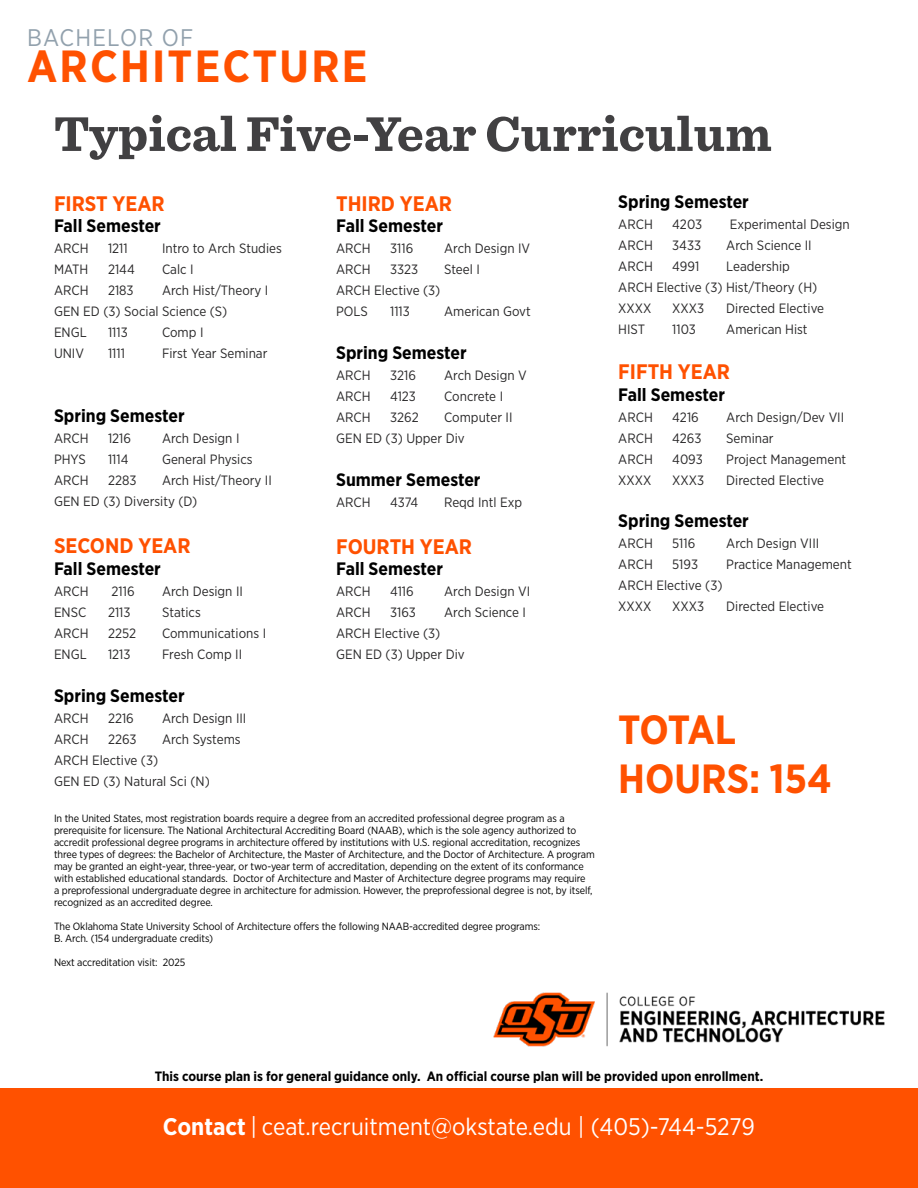
<style>
.page{position:relative;width:918px;height:1188px;background:#fff}
.page>*{position:absolute;margin:0;border:0;box-sizing:border-box;transform-origin:0 0}
.t1{font:700 51px "Sentinel";color:#414042}
.t2{font:700 45px "Gotham Narrow";letter-spacing:.05em;color:#ff5100}
.t3{font:700 40.8px/48.9px "Gotham Narrow";color:#ff5100}
.t4{font:24px "Gotham Narrow";color:#fff}
.t5{font:24px "Gotham Narrow";letter-spacing:.05em;color:#92a1ad}
.t6{font:700 21px "Gotham Narrow";color:#ff5100}
.t7{font:700 18px "Gotham Narrow";color:#000}
.t8{font:13.5px/21px "Gotham Narrow";color:#292829}
.t9{font:700 13.5px "Gotham Narrow";color:#000}
.t10{font:10.5px/12px "Gotham Narrow";letter-spacing:-.01em;color:#000}
.s1{font-weight:700}
</style>
<div class="page">
<div style="left:0;top:1089px;width:918px;height:99px;background:#ff5100"></div>
<img style="left:493px;top:992px;width:392px;height:55px">
<h3 class="t5" style="left:27px;top:23px;width:168px">BACHELOR OF</h3>
<h2 class="t2" style="left:27px;top:37px;width:342px">ARCHITECTURE</h2>
<h1 class="t1" style="left:54px;top:94px;width:719px">Typical Five-Year Curriculum</h1>
<h3 class="t6" style="left:54px;top:190px;width:112px">FIRST YEAR</h3>
<h3 class="t7" style="left:54px;top:214px;width:108px">Fall Semester</h3>
<p class="t8" style="left:54px;top:238px;width:36px">ARCH</p>
<p class="t8" style="left:108px;top:238px;width:21px">1211</p>
<p class="t8" style="left:162px;top:238px;width:121px">Intro to Arch Studies</p>
<p class="t8" style="left:54px;top:259px;width:36px">MATH</p>
<p class="t8" style="left:108px;top:259px;width:28px">2144</p>
<p class="t8" style="left:162px;top:259px;width:33px">Calc I</p>
<p class="t8" style="left:54px;top:280px;width:36px">ARCH</p>
<p class="t8" style="left:108px;top:280px;width:27px">2183</p>
<p class="t8" style="left:54px;top:280px;width:216px;text-indent:108px">Arch Hist/Theory I<br>GEN ED (3) Social Science (S)<br>ENGL</p>
<p class="t8" style="left:108px;top:322px;width:21px">1113</p>
<p class="t8" style="left:162px;top:322px;width:43px">Comp I</p>
<p class="t8" style="left:54px;top:343px;width:32px">UNIV</p>
<p class="t8" style="left:108px;top:343px;width:19px">1111</p>
<p class="t8" style="left:162px;top:343px;width:107px">First Year Seminar</p>
<h3 class="t7" style="left:54px;top:405px;width:132px">Spring Semester</h3>
<p class="t8" style="left:54px;top:428px;width:36px">ARCH</p>
<p class="t8" style="left:108px;top:428px;width:25px">1216</p>
<p class="t8" style="left:162px;top:428px;width:79px">Arch Design I</p>
<p class="t8" style="left:54px;top:449px;width:33px">PHYS</p>
<p class="t8" style="left:108px;top:449px;width:22px">1114</p>
<p class="t8" style="left:162px;top:449px;width:92px">General Physics</p>
<p class="t8" style="left:54px;top:470px;width:36px">ARCH</p>
<p class="t8" style="left:108px;top:470px;width:30px">2283</p>
<p class="t8" style="left:54px;top:470px;width:219px;text-indent:108px">Arch Hist/Theory II<br>GEN ED (3) Diversity (D)</p>
<h3 class="t6" style="left:54px;top:532px;width:138px">SECOND YEAR</h3>
<h3 class="t7" style="left:54px;top:557px;width:108px">Fall Semester</h3>
<p class="t8" style="left:54px;top:580px;width:36px">ARCH</p>
<p class="t8" style="left:111px;top:580px;width:25px">2116</p>
<p class="t8" style="left:162px;top:580px;width:82px">Arch Design II</p>
<p class="t8" style="left:54px;top:601px;width:34px">ENSC</p>
<p class="t8" style="left:108px;top:601px;width:24px">2113</p>
<p class="t8" style="left:162px;top:601px;width:40px">Statics</p>
<p class="t8" style="left:54px;top:622px;width:36px">ARCH</p>
<p class="t8" style="left:108px;top:622px;width:30px">2252</p>
<p class="t8" style="left:162px;top:622px;width:106px">Communications I</p>
<p class="t8" style="left:54px;top:643px;width:34px">ENGL</p>
<p class="t8" style="left:108px;top:643px;width:24px">1213</p>
<p class="t8" style="left:162px;top:643px;width:82px">Fresh Comp II</p>
<h3 class="t7" style="left:54px;top:684px;width:132px">Spring Semester</h3>
<p class="t8" style="left:54px;top:708px;width:36px">ARCH</p>
<p class="t8" style="left:108px;top:708px;width:27px">2216</p>
<p class="t8" style="left:162px;top:708px;width:86px">Arch Design III</p>
<p class="t8" style="left:54px;top:729px;width:36px">ARCH</p>
<p class="t8" style="left:108px;top:729px;width:30px">2263</p>
<p class="t8" style="left:162px;top:729px;width:80px">Arch Systems</p>
<p class="t8" style="left:54px;top:750px;width:157px">ARCH Elective (3)<br>GEN ED (3) Natural Sci (N)</p>
<h3 class="t6" style="left:336px;top:190px;width:117px">THIRD YEAR</h3>
<h3 class="t7" style="left:336px;top:214px;width:108px">Fall Semester</h3>
<p class="t8" style="left:336px;top:238px;width:36px">ARCH</p>
<p class="t8" style="left:390px;top:238px;width:25px">3116</p>
<p class="t8" style="left:444px;top:238px;width:88px">Arch Design IV</p>
<p class="t8" style="left:336px;top:259px;width:36px">ARCH</p>
<p class="t8" style="left:390px;top:259px;width:30px">3323</p>
<p class="t8" style="left:444px;top:259px;width:37px">Steel I</p>
<p class="t8" style="left:336px;top:280px;width:106px">ARCH Elective (3)<br>POLS</p>
<p class="t8" style="left:390px;top:301px;width:21px">1113</p>
<p class="t8" style="left:444px;top:301px;width:88px">American Govt</p>
<h3 class="t7" style="left:336px;top:342px;width:132px">Spring Semester</h3>
<p class="t8" style="left:336px;top:365px;width:36px">ARCH</p>
<p class="t8" style="left:390px;top:365px;width:27px">3216</p>
<p class="t8" style="left:444px;top:365px;width:84px">Arch Design V</p>
<p class="t8" style="left:336px;top:386px;width:36px">ARCH</p>
<p class="t8" style="left:390px;top:386px;width:27px">4123</p>
<p class="t8" style="left:444px;top:386px;width:61px">Concrete I</p>
<p class="t8" style="left:336px;top:407px;width:36px">ARCH</p>
<p class="t8" style="left:390px;top:407px;width:30px">3262</p>
<p class="t8" style="left:336px;top:407px;width:178px;text-indent:108px">Computer II<br>GEN ED (3) Upper Div</p>
<h3 class="t7" style="left:336px;top:468px;width:146px">Summer Semester</h3>
<p class="t8" style="left:336px;top:492px;width:36px">ARCH</p>
<p class="t8" style="left:390px;top:492px;width:30px">4374</p>
<p class="t8" style="left:444px;top:492px;width:80px">Reqd Intl Exp</p>
<h3 class="t6" style="left:336px;top:533px;width:137px">FOURTH YEAR</h3>
<h3 class="t7" style="left:336px;top:558px;width:108px">Fall Semester</h3>
<p class="t8" style="left:336px;top:581px;width:36px">ARCH</p>
<p class="t8" style="left:390px;top:581px;width:25px">4116</p>
<p class="t8" style="left:444px;top:581px;width:88px">Arch Design VI</p>
<p class="t8" style="left:336px;top:602px;width:36px">ARCH</p>
<p class="t8" style="left:390px;top:602px;width:27px">3163</p>
<p class="t8" style="left:444px;top:602px;width:83px">Arch Science I</p>
<p class="t8" style="left:336px;top:623px;width:130px">ARCH Elective (3)<br>GEN ED (3) Upper Div</p>
<p class="t10" style="left:54px;top:812px;width:542px">In the United States, most registration boards require a degree from an accredited professional degree program as a prerequisite for licensure. The National Architectural Accrediting Board (NAAB), which is the sole agency authorized to accredit professional degree programs in architecture offered by institutions with U.S. regional accreditation, recognizes three types of degrees: the Bachelor of Architecture, the Master of Architecture, and the Doctor of Architecture. A program may be granted an eight-year, three-year, or two-year term of accreditation, depending on the extent of its conformance with established educational standards. Doctor of Architecture and Master of Architecture degree programs may require<br>a preprofessional undergraduate degree in architecture for admission. However, the preprofessional degree is not, by itself, recognized as an accredited degree.</p>
<p class="t10" style="left:54px;top:920px;width:488px">The Oklahoma State University School of Architecture offers the following NAAB-accredited degree programs:<br>B. Arch. (154 undergraduate credits)</p>
<p class="t10" style="left:54px;top:956px;width:133px">Next accreditation visit: 2025</p>
<h3 class="t7" style="left:618px;top:190px;width:132px">Spring Semester</h3>
<p class="t8" style="left:618px;top:214px;width:36px">ARCH</p>
<p class="t8" style="left:672px;top:214px;width:31px">4203</p>
<p class="t8" style="left:730px;top:214px;width:122px">Experimental Design</p>
<p class="t8" style="left:618px;top:235px;width:36px">ARCH</p>
<p class="t8" style="left:672px;top:235px;width:30px">3433</p>
<p class="t8" style="left:726px;top:235px;width:87px">Arch Science II</p>
<p class="t8" style="left:618px;top:256px;width:36px">ARCH</p>
<p class="t8" style="left:672px;top:256px;width:29px">4991</p>
<p class="t8" style="left:618px;top:256px;width:201px;text-indent:108px">Leadership<br>ARCH Elective (3) Hist/Theory (H)<br>XXXX</p>
<p class="t8" style="left:672px;top:298px;width:33px">XXX3</p>
<p class="t8" style="left:726px;top:298px;width:99px">Directed Elective</p>
<p class="t8" style="left:618px;top:319px;width:28px">HIST</p>
<p class="t8" style="left:672px;top:319px;width:25px">1103</p>
<p class="t8" style="left:726px;top:319px;width:83px">American Hist</p>
<h3 class="t6" style="left:618px;top:358px;width:113px">FIFTH YEAR</h3>
<h3 class="t7" style="left:618px;top:383px;width:108px">Fall Semester</h3>
<p class="t8" style="left:618px;top:406px;width:36px">ARCH</p>
<p class="t8" style="left:672px;top:406px;width:28px">4216</p>
<p class="t8" style="left:726px;top:406px;width:120px">Arch Design/Dev VII</p>
<p class="t8" style="left:618px;top:427px;width:36px">ARCH</p>
<p class="t8" style="left:672px;top:427px;width:31px">4263</p>
<p class="t8" style="left:726px;top:427px;width:49px">Seminar</p>
<p class="t8" style="left:618px;top:448px;width:36px">ARCH</p>
<p class="t8" style="left:672px;top:448px;width:32px">4093</p>
<p class="t8" style="left:726px;top:448px;width:122px">Project Management</p>
<p class="t8" style="left:618px;top:469px;width:35px">XXXX</p>
<p class="t8" style="left:672px;top:469px;width:33px">XXX3</p>
<p class="t8" style="left:726px;top:469px;width:99px">Directed Elective</p>
<h3 class="t7" style="left:618px;top:509px;width:132px">Spring Semester</h3>
<p class="t8" style="left:618px;top:533px;width:36px">ARCH</p>
<p class="t8" style="left:672px;top:533px;width:25px">5116</p>
<p class="t8" style="left:726px;top:533px;width:95px">Arch Design VIII</p>
<p class="t8" style="left:618px;top:554px;width:36px">ARCH</p>
<p class="t8" style="left:672px;top:554px;width:27px">5193</p>
<p class="t8" style="left:726px;top:554px;width:127px">Practice Management</p>
<p class="t8" style="left:618px;top:575px;width:106px">ARCH Elective (3)<br>XXXX</p>
<p class="t8" style="left:672px;top:596px;width:33px">XXX3</p>
<p class="t8" style="left:726px;top:596px;width:99px">Directed Elective</p>
<h3 class="t3" style="left:618px;top:705px;width:215px">TOTAL<br>HOURS: 154</h3>
<p class="t9" style="left:155px;top:1068px;width:610px">This course plan is for general guidance only. An official course plan will be provided upon enrollment.</p>
<h3 class="t4" style="left:163px;top:1112px;width:594px"><span class="s1">Contact</span> | ceat.recruitment@okstate.edu | (405)-744-5279</h3>
</div>
